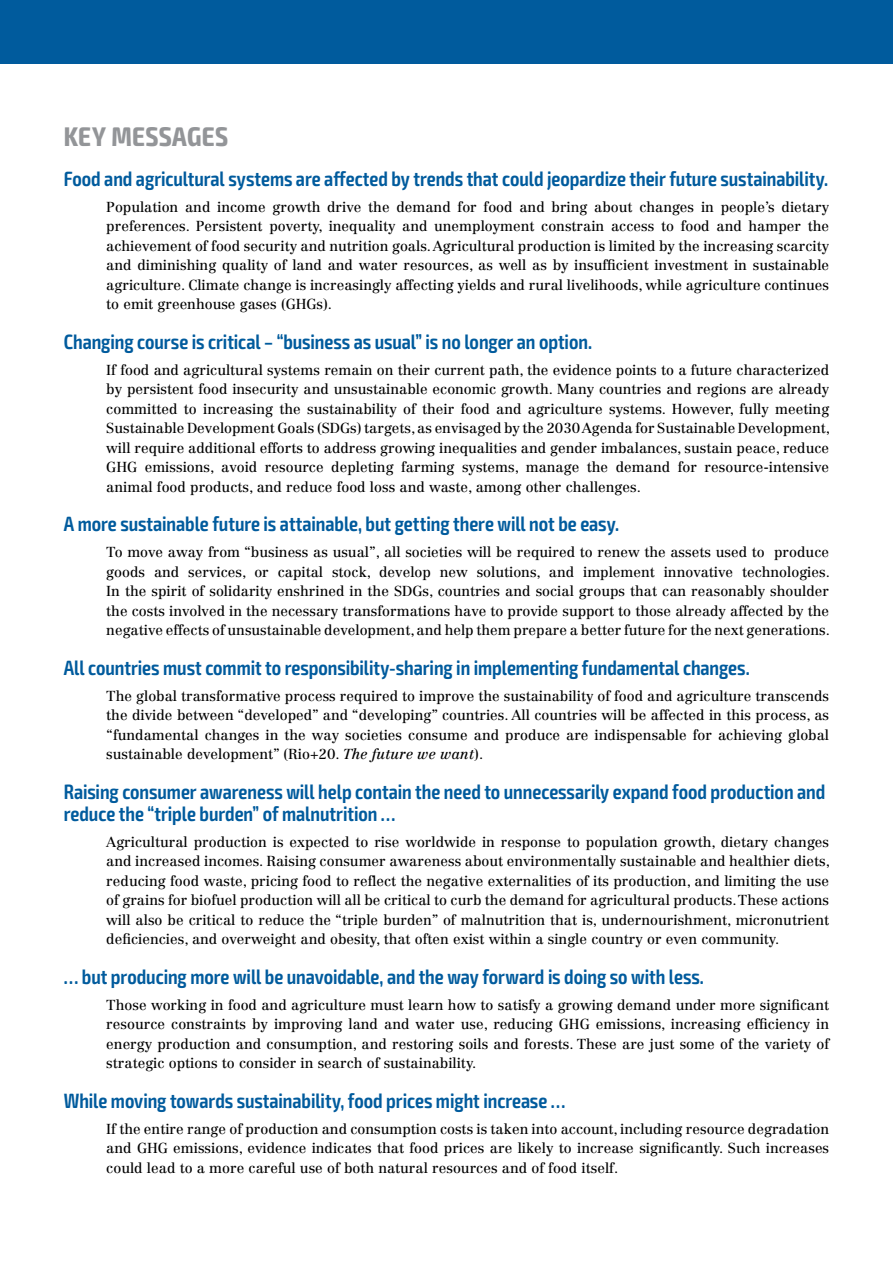
<style>
.page{position:relative;width:893px;height:1263px;background:#fff}
.page>*{position:absolute;margin:0;border:0;box-sizing:border-box;transform-origin:0 0}
.t1{font:700 condensed 27px "Exo 2";letter-spacing:.015em;color:#939598}
.t2{font:600 condensed 20.7px/22.5px "Exo 2";letter-spacing:-.005em;color:#005b9d;scale:.96 1}
.t3{font:14.25px/19.5px "Centennial LT Std";color:#000;text-align:justify}
.s1{font-style:italic}
</style>
<div class="page">
<div style="left:0;top:0;width:893px;height:64px;background:#005b9d"></div>
<h1 class="t1" style="left:64px;top:121px;width:166px">KEY MESSAGES</h1>
<h2 class="t2" style="left:64px;top:168px;width:798px">Food and agricultural systems are affected by trends that could jeopardize their future sustainability.</h2>
<p class="t3" style="left:106px;top:197px;width:724px">Population and income growth drive the demand for food and bring about changes in people’s dietary preferences. Persistent poverty, inequality and unemployment constrain access to food and hamper the achievement of food security and nutrition goals. Agricultural production is limited by the increasing scarcity and diminishing quality of land and water resources, as well as by insufficient investment in sustainable agriculture. Climate change is increasingly affecting yields and rural livelihoods, while agriculture continues to emit greenhouse gases (GHGs).</p>
<h2 class="t2" style="left:64px;top:331px;width:552px">Changing course is critical – “business as usual” is no longer an option.</h2>
<p class="t3" style="left:106px;top:360px;width:725px">If food and agricultural systems remain on their current path, the evidence points to a future characterized by persistent food insecurity and unsustainable economic growth. Many countries and regions are already committed to increasing the sustainability of their food and agriculture systems. However, fully meeting Sustainable Development Goals (SDGs) targets, as envisaged by the 2030 Agenda for Sustainable Development, will require additional efforts to address growing inequalities and gender imbalances, sustain peace, reduce GHG emissions, avoid resource depleting farming systems, manage the demand for resource-intensive animal food products, and reduce food loss and waste, among other challenges.</p>
<h2 class="t2" style="left:64px;top:513px;width:580px">A more sustainable future is attainable, but getting there will not be easy.</h2>
<p class="t3" style="left:106px;top:542px;width:725px">To move away from “business as usual”, all societies will be required to renew the assets used to produce goods and services, or capital stock, develop new solutions, and implement innovative technologies.<br>In the spirit of solidarity enshrined in the SDGs, countries and social groups that can reasonably shoulder the costs involved in the necessary transformations have to provide support to those already affected by the negative effects of unsustainable development, and help them prepare a better future for the next generations.</p>
<h2 class="t2" style="left:64px;top:657px;width:716px">All countries must commit to responsibility-sharing in implementing fundamental changes.</h2>
<p class="t3" style="left:106px;top:686px;width:724px">The global transformative process required to improve the sustainability of food and agriculture transcends the divide between “developed” and “developing” countries. All countries will be affected in this process, as “fundamental changes in the way societies consume and produce are indispensable for achieving global sustainable development” (Rio+20. <span class="s1">The future we want</span>).</p>
<h2 class="t2" style="left:64px;top:780px;width:795px">Raising consumer awareness will help contain the need to unnecessarily expand food production and reduce the “triple burden” of malnutrition …</h2>
<p class="t3" style="left:106px;top:832px;width:725px">Agricultural production is expected to rise worldwide in response to population growth, dietary changes and increased incomes. Raising consumer awareness about environmentally sustainable and healthier diets, reducing food waste, pricing food to reflect the negative externalities of its production, and limiting the use of grains for biofuel production will all be critical to curb the demand for agricultural products. These actions will also be critical to reduce the “triple burden” of malnutrition that is, undernourishment, micronutrient deficiencies, and overweight and obesity, that often exist within a single country or even community.</p>
<h2 class="t2" style="left:64px;top:966px;width:668px">… but producing more will be unavoidable, and the way forward is doing so with less.</h2>
<p class="t3" style="left:106px;top:995px;width:724px">Those working in food and agriculture must learn how to satisfy a growing demand under more significant resource constraints by improving land and water use, reducing GHG emissions, increasing efficiency in energy production and consumption, and restoring soils and forests. These are just some of the variety of strategic options to consider in search of sustainability.</p>
<h2 class="t2" style="left:64px;top:1090px;width:524px">While moving towards sustainability, food prices might increase …</h2>
<p class="t3" style="left:106px;top:1119px;width:724px">If the entire range of production and consumption costs is taken into account, including resource degradation and GHG emissions, evidence indicates that food prices are likely to increase significantly. Such increases could lead to a more careful use of both natural resources and of food itself.</p>
</div>
